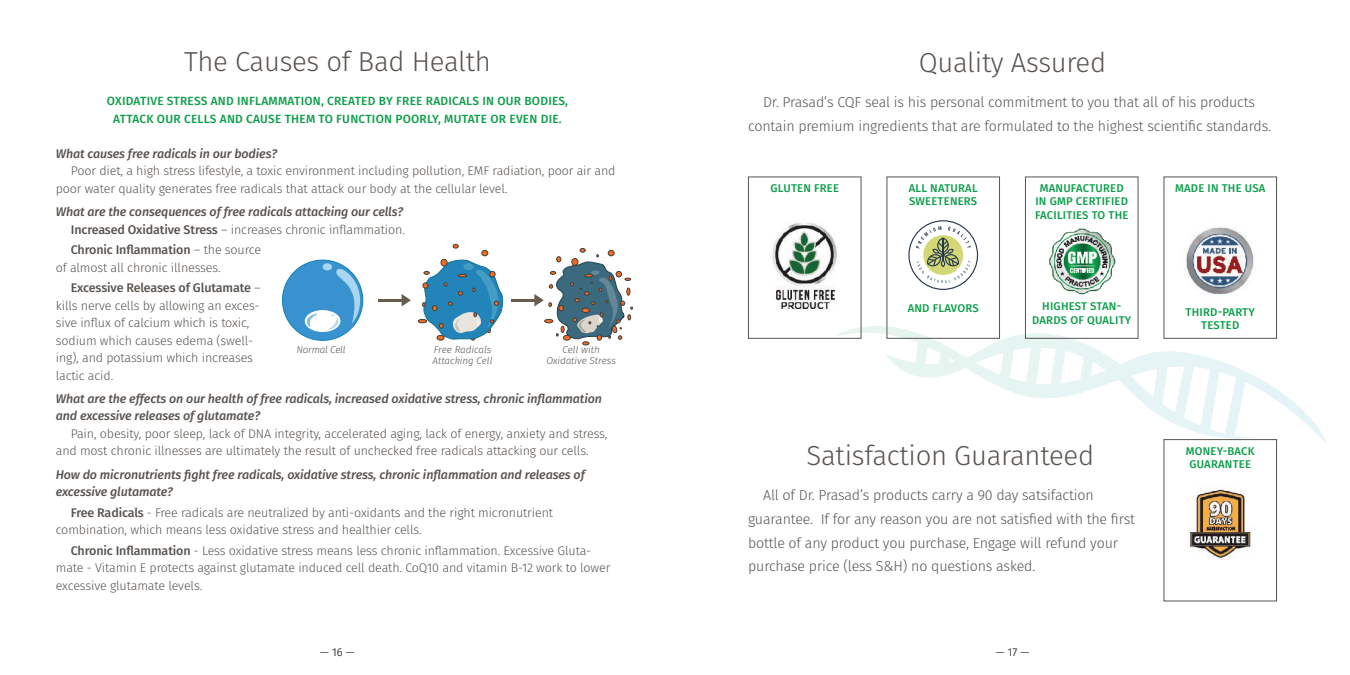
<style>
.page{position:relative;width:1350px;height:675px;background:#fff}
.page>*{position:absolute;margin:0;border:0;box-sizing:border-box;transform-origin:0 0}
.Heading{font:300 27.5px "Fira Sans";letter-spacing:-.01em;color:#58534f}
.Body{font:300 14.38px/23.8px "Fira Sans";letter-spacing:-.01em;color:#58534f;text-align:center}
.Body-2{font:300 12.5px/17.5px "Fira Sans";letter-spacing:-.01em;color:#58534f}
.Small_Subhead{font:italic 500 12.5px/17.5px "Fira Sans";letter-spacing:-.01em;color:#58534f}
.Small_Subhead-2{font:500 11.88px/17.5px "Fira Sans";letter-spacing:.02em;color:#0d9e4a;text-align:center}
.Small_Subhead-3{font:500 11.25px/13.1px "Fira Sans";letter-spacing:.02em;color:#0d9e4a;text-align:center}
.t1{font:300 11.25px "Fira Sans";color:#58534f}
.Body-3{font:italic 300 9.88px "Fira Sans";color:#58534f}
.Body-4{font:italic 300 9.88px "Fira Sans";letter-spacing:-.02em;color:#58534f}
.s1{font-weight:500}
</style>
<div class="page">
<svg style="left:837px;top:321px;width:490px;height:129px"></svg>
<svg style="left:418px;top:244px;width:86px;height:96px"></svg>
<hr style="left:378px;top:299px;width:27px;height:2px;background:#685d4d">
<svg style="left:402px;top:294px;width:9px;height:12px"></svg>
<hr style="left:511px;top:299px;width:27px;height:2px;background:#685d4d">
<svg style="left:534px;top:248px;width:99px;height:97px"></svg>
<div style="left:283px;top:260px;width:80px;height:80px;background:#3892cf;border-radius:50%"></div>
<div style="left:323px;top:263px;width:9px;height:7px;background:#a9d5f1;border-radius:50%"></div>
<div style="left:305px;top:310px;width:35px;height:22px;background:#fff;border-radius:50%"></div>
<svg style="left:307px;top:313px;width:11px;height:14px"></svg>
<svg style="left:328px;top:269px;width:34px;height:61px"></svg>
<div style="left:748px;top:177px;width:113px;height:162px;border:1px solid #58534f"></div>
<img style="left:772px;top:223px;width:65px;height:87px">
<div style="left:887px;top:177px;width:113px;height:162px;border:1px solid #58534f"></div>
<div style="left:1025px;top:177px;width:113px;height:162px;border:1px solid #58534f"></div>
<img style="left:1049px;top:228px;width:67px;height:67px">
<div style="left:1164px;top:177px;width:113px;height:162px;border:1px solid #58534f"></div>
<img style="left:1184px;top:227px;width:72px;height:68px">
<div style="left:1164px;top:439px;width:113px;height:162px;border:1px solid #58534f"></div>
<img style="left:1188px;top:489px;width:63px;height:70px">
<svg style="left:908px;top:220px;width:70px;height:70px"></svg>
<p class="Heading" style="left:184px;top:42px;width:308px">The Causes of Bad Health</p>
<p class="Small_Subhead-2" style="left:107px;top:92px;width:463px">OXIDATIVE STRESS AND INFLAMMATION, CREATED BY FREE RADICALS IN OUR BODIES,<br>ATTACK OUR CELLS AND CAUSE THEM TO FUNCTION POORLY, MUTATE OR EVEN DIE.</p>
<p class="Small_Subhead" style="left:56px;top:145px;width:223px">What causes free radicals in our bodies?</p>
<p class="Body-2" style="left:56px;top:162px;width:561px;text-indent:15px">Poor diet, a high stress lifestyle, a toxic environment including pollution, EMF radiation, poor air and poor water quality generates free radicals that attack our body at the cellular level.</p>
<p class="Small_Subhead" style="left:56px;top:203px;width:349px">What are the consequences of free radicals attacking our cells?</p>
<p class="Body-2" style="left:71px;top:220px;width:336px"><span class="s1">Increased Oxidative Stress</span> – increases chronic inflammation.</p>
<p class="Body-2" style="left:56px;top:241px;width:207px;text-indent:15px"><span class="s1">Chronic Inflammation</span> – the source of almost all chronic illnesses.</p>
<p class="Body-2" style="left:56px;top:279px;width:206px;text-indent:15px"><span class="s1">Excessive Releases of Glutamate</span> – kills nerve cells by allowing an exces&shy;sive influx of calcium which is toxic, sodium which causes edema (swell&shy;ing), and potassium which increases lactic acid.</p>
<p class="Small_Subhead" style="left:56px;top:390px;width:548px">What are the effects on our health of free radicals, increased oxidative stress, chronic inflammation and excessive releases of glutamate?</p>
<p class="Body-2" style="left:56px;top:425px;width:553px;text-indent:15px">Pain, obesity, poor sleep, lack of DNA integrity, accelerated aging, lack of energy, anxiety and stress, and most chronic illnesses are ultimately the result of unchecked free radicals attacking our cells.</p>
<p class="Small_Subhead" style="left:56px;top:465px;width:531px">How do micronutrients fight free radicals, oxidative stress, chronic inflammation and releases of excessive glutamate?</p>
<p class="Body-2" style="left:56px;top:504px;width:499px;text-indent:15px"><span class="s1">Free Radicals</span> - Free radicals are neutralized by anti-oxidants and the right micronutrient combination, which means less oxidative stress and healthier cells.</p>
<p class="Body-2" style="left:56px;top:542px;width:556px;text-indent:15px"><span class="s1">Chronic Inflammation</span> - Less oxidative stress means less chronic inflammation. Excessive Gluta&shy;mate - Vitamin E protects against glutamate induced cell death. CoQ10 and vitamin B-12 work to lower excessive glutamate levels.</p>
<p class="Body-4" style="left:296px;top:343px;width:51px">Normal Cell</p>
<p class="Body-3" style="left:434px;top:343px;width:59px">Free Radicals</p>
<p class="Body-3" style="left:433px;top:353px;width:61px">Attacking Cell</p>
<p class="Body-3" style="left:563px;top:343px;width:39px">Cell with</p>
<p class="Body-3" style="left:546px;top:353px;width:71px">Oxidative Stress</p>
<p class="Heading" style="left:919px;top:43px;width:189px">Quality Assured</p>
<p class="Body" style="left:748px;top:90px;width:524px">Dr. Prasad’s CQF seal is his personal commitment to you that all of his products contain premium ingredients that are formulated to the highest scientific standards.</p>
<p class="Small_Subhead-3" style="left:770px;top:181px;width:70px">GLUTEN FREE</p>
<p class="Small_Subhead-3" style="left:909px;top:181px;width:70px;text-align:left">ALL NATURAL<br>SWEETENERS</p>
<p class="Small_Subhead-3" style="left:908px;top:301px;width:73px">AND FLAVORS</p>
<p class="Small_Subhead-3" style="left:1035px;top:181px;width:95px">MANUFACTURED<br>IN GMP CERTIFIED<br>FACILITIES TO THE</p>
<p class="Small_Subhead-3" style="left:1032px;top:299px;width:101px">HIGHEST STAN-<br>DARDS OF QUALITY</p>
<p class="Small_Subhead-3" style="left:1175px;top:181px;width:92px">MADE IN THE USA</p>
<p class="Small_Subhead-3" style="left:1186px;top:305px;width:71px">THIRD-PARTY<br>TESTED</p>
<p class="Heading" style="left:807px;top:436px;width:289px">Satisfaction Guaranteed</p>
<p class="Body" style="left:748px;top:483px;width:388px;text-align:left;text-indent:15px">All of Dr. Prasad’s products carry a 90 day satsifaction guarantee. If for any reason you are not satisfied with the first bottle of any product you purchase, Engage will refund your purchase price (less S&amp;H) no questions asked.</p>
<p class="Small_Subhead-3" style="left:1186px;top:444px;width:70px">MONEY-BACK</p>
<p class="Small_Subhead-3" style="left:1189px;top:457px;width:63px">GUARANTEE</p>
<p class="t1" style="left:320px;top:644px;width:36px">— 16 —</p>
<p class="t1" style="left:996px;top:644px;width:35px">— 17 —</p>
</div>
